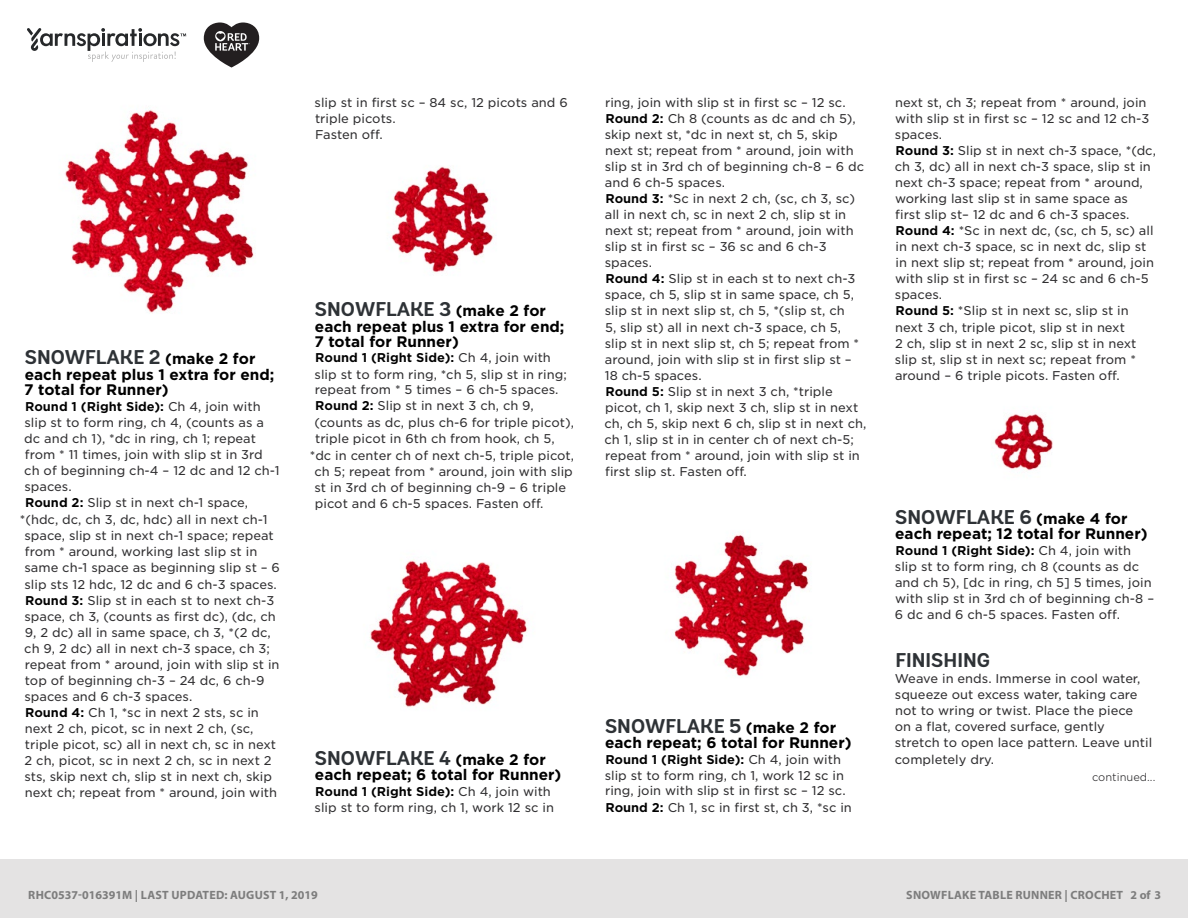
<style>
.page{position:relative;width:1188px;height:918px;background:#fff}
.page>*{position:absolute;margin:0;border:0;box-sizing:border-box;transform-origin:0 0}
.t1{font:700 19.95px "Andes Rounded";color:#2e3236}
.t2{font:700 15.3px/14.7px "Gotham";color:#000}
.t3{font:12.3px/16px "Gotham S Sm";color:#302f31}
.t4{font:700 12px "Myriad Pro";letter-spacing:.02em;color:#7d7d7d}
.t5{font:300 10.65px "Gotham S Sm";color:#302f31}
.s1{font-family:"Gotham";font-size:15.3px;color:#000}
.s2{font-weight:700;color:#000}
</style>
<div class="page">
<img style="left:64px;top:110px;width:190px;height:203px">
<img style="left:391px;top:166px;width:102px;height:107px">
<img style="left:370px;top:559px;width:158px;height:149px">
<img style="left:674px;top:533px;width:135px;height:143px">
<img style="left:994px;top:414px;width:59px;height:57px">
<div style="left:0;top:860px;width:1188px;height:58px;background:#e4e3e3"></div>
<svg style="left:27px;top:28px;width:159px;height:34px"></svg>
<svg style="left:204px;top:22px;width:55px;height:46px"></svg>
<p class="t3" style="left:315px;top:94px;width:255px">slip st in first sc – 84 sc, 12 picots and 6 triple picots.<br>Fasten off.</p>
<p class="t1" style="left:25px;top:344px;width:232px">SNOWFLAKE 2 <span class="s1">(make 2 for</span></p>
<p class="t2" style="left:24px;top:367px;width:252px">each repeat plus 1 extra for end;<br>7 total for Runner)</p>
<p class="t3" style="left:24px;top:398px;width:257px"><span class="s2">Round 1 (Right Side):</span> Ch 4, join with slip st to form ring, ch 4, (counts as a dc and ch 1), *dc in ring, ch 1; repeat from * 11 times, join with slip st in 3rd ch of beginning ch-4 – 12 dc and 12 ch-1 spaces.<br><span class="s2">Round 2:</span> Slip st in next ch-1 space,</p>
<p class="t3" style="left:24px;top:512px;width:257px;text-indent:-5px">*(hdc, dc, ch 3, dc, hdc) all in next ch-1 space, slip st in next ch-1 space; repeat from * around, working last slip st in same ch-1 space as beginning slip st – 6 slip sts 12 hdc, 12 dc and 6 ch-3 spaces.<br><span class="s2">Round 3:</span> Slip st in each st to next ch-3 space, ch 3, (counts as first dc), (dc, ch 9, 2 dc) all in same space, ch 3, *(2 dc, ch 9, 2 dc) all in next ch-3 space, ch 3; repeat from * around, join with slip st in top of beginning ch-3 – 24 dc, 6 ch-9 spaces and 6 ch-3 spaces.<br><span class="s2">Round 4:</span> Ch 1, *sc in next 2 sts, sc in next 2 ch, picot, sc in next 2 ch, (sc, triple picot, sc) all in next ch, sc in next 2 ch, picot, sc in next 2 ch, sc in next 2 sts, skip next ch, slip st in next ch, skip next ch; repeat from * around, join with</p>
<p class="t1" style="left:315px;top:296px;width:233px">SNOWFLAKE 3 <span class="s1">(make 2 for</span></p>
<p class="t2" style="left:314px;top:319px;width:252px">each repeat plus 1 extra for end;<br>7 total for Runner)</p>
<p class="t3" style="left:315px;top:350px;width:254px"><span class="s2">Round 1 (Right Side):</span> Ch 4, join with slip st to form ring, *ch 5, slip st in ring; repeat from * 5 times – 6 ch-5 spaces.</p>
<p class="t3" style="left:315px;top:398px;width:261px"><span class="s2">Round 2:</span> Slip st in next 3 ch, ch 9, (counts as dc, plus ch-6 for triple picot), triple picot in 6th ch from hook, ch 5,</p>
<p class="t3" style="left:314px;top:447px;width:261px;text-indent:-5px">*dc in center ch of next ch-5, triple picot, ch 5; repeat from * around, join with slip st in 3rd ch of beginning ch-9 – 6 triple picot and 6 ch-5 spaces. Fasten off.</p>
<p class="t1" style="left:315px;top:746px;width:232px">SNOWFLAKE 4 <span class="s1">(make 2 for</span></p>
<p class="t2" style="left:315px;top:767px;width:248px">each repeat; 6 total for Runner)</p>
<p class="t3" style="left:315px;top:783px;width:241px"><span class="s2">Round 1 (Right Side):</span> Ch 4, join with slip st to form ring, ch 1, work 12 sc in</p>
<p class="t3" style="left:605px;top:94px;width:263px">ring, join with slip st in first sc – 12 sc.<br><span class="s2">Round 2:</span> Ch 8 (counts as dc and ch 5), skip next st, *dc in next st, ch 5, skip next st; repeat from * around, join with slip st in 3rd ch of beginning ch-8 – 6 dc and 6 ch-5 spaces.<br><span class="s2">Round 3:</span> *Sc in next 2 ch, (sc, ch 3, sc) all in next ch, sc in next 2 ch, slip st in next st; repeat from * around, join with slip st in first sc – 36 sc and 6 ch-3 spaces.<br><span class="s2">Round 4:</span> Slip st in each st to next ch-3 space, ch 5, slip st in same space, ch 5, slip st in next slip st, ch 5, *(slip st, ch<br>5, slip st) all in next ch-3 space, ch 5,<br>slip st in next slip st, ch 5; repeat from * around, join with slip st in first slip st – 18 ch-5 spaces.<br><span class="s2">Round 5:</span> Slip st in next 3 ch, *triple picot, ch 1, skip next 3 ch, slip st in next ch, ch 5, skip next 6 ch, slip st in next ch, ch 1, slip st in in center ch of next ch-5; repeat from * around, join with slip st in first slip st. Fasten off.</p>
<p class="t1" style="left:605px;top:714px;width:233px">SNOWFLAKE 5 <span class="s1">(make 2 for</span></p>
<p class="t2" style="left:605px;top:735px;width:248px">each repeat; 6 total for Runner)</p>
<p class="t3" style="left:605px;top:751px;width:242px"><span class="s2">Round 1 (Right Side):</span> Ch 4, join with slip st to form ring, ch 1, work 12 sc in ring, join with slip st in first sc – 12 sc.</p>
<p class="t3" style="left:605px;top:799px;width:248px"><span class="s2">Round 2:</span> Ch 1, sc in first st, ch 3, *sc in</p>
<p class="t3" style="left:895px;top:94px;width:263px">next st, ch 3; repeat from * around, join with slip st in first sc – 12 sc and 12 ch-3 spaces.<br><span class="s2">Round 3:</span> Slip st in next ch-3 space, *(dc, ch 3, dc) all in next ch-3 space, slip st in next ch-3 space; repeat from * around, working last slip st in same space as first slip st– 12 dc and 6 ch-3 spaces.<br><span class="s2">Round 4:</span> *Sc in next dc, (sc, ch 5, sc) all in next ch-3 space, sc in next dc, slip st in next slip st; repeat from * around, join with slip st in first sc – 24 sc and 6 ch-5 spaces.<br><span class="s2">Round 5:</span> *Slip st in next sc, slip st in next 3 ch, triple picot, slip st in next<br>2 ch, slip st in next 2 sc, slip st in next slip st, slip st in next sc; repeat from * around – 6 triple picots. Fasten off.</p>
<p class="t1" style="left:895px;top:505px;width:234px">SNOWFLAKE 6 <span class="s1">(make 4 for</span></p>
<p class="t2" style="left:895px;top:526px;width:254px">each repeat; 12 total for Runner)</p>
<p class="t3" style="left:895px;top:542px;width:261px"><span class="s2">Round 1 (Right Side):</span> Ch 4, join with slip st to form ring, ch 8 (counts as dc and ch 5), [dc in ring, ch 5] 5 times, join with slip st in 3rd ch of beginning ch-8 – 6 dc and 6 ch-5 spaces. Fasten off.</p>
<p class="t1" style="left:895px;top:648px;width:96px">FINISHING</p>
<p class="t3" style="left:895px;top:670px;width:259px">Weave in ends. Immerse in cool water, squeeze out excess water, taking care not to wring or twist. Place the piece<br>on a flat, covered surface, gently stretch to open lace pattern. Leave until completely dry.</p>
<p class="t5" style="left:1092px;top:770px;width:65px">continued...</p>
<p class="t4" style="left:28px;top:887px;width:291px">RHC0537-016391M | LAST UPDATED: AUGUST 1, 2019</p>
<p class="t4" style="left:906px;top:887px;width:256px">SNOWFLAKE TABLE RUNNER | CROCHET 2 of 3</p>
</div>
